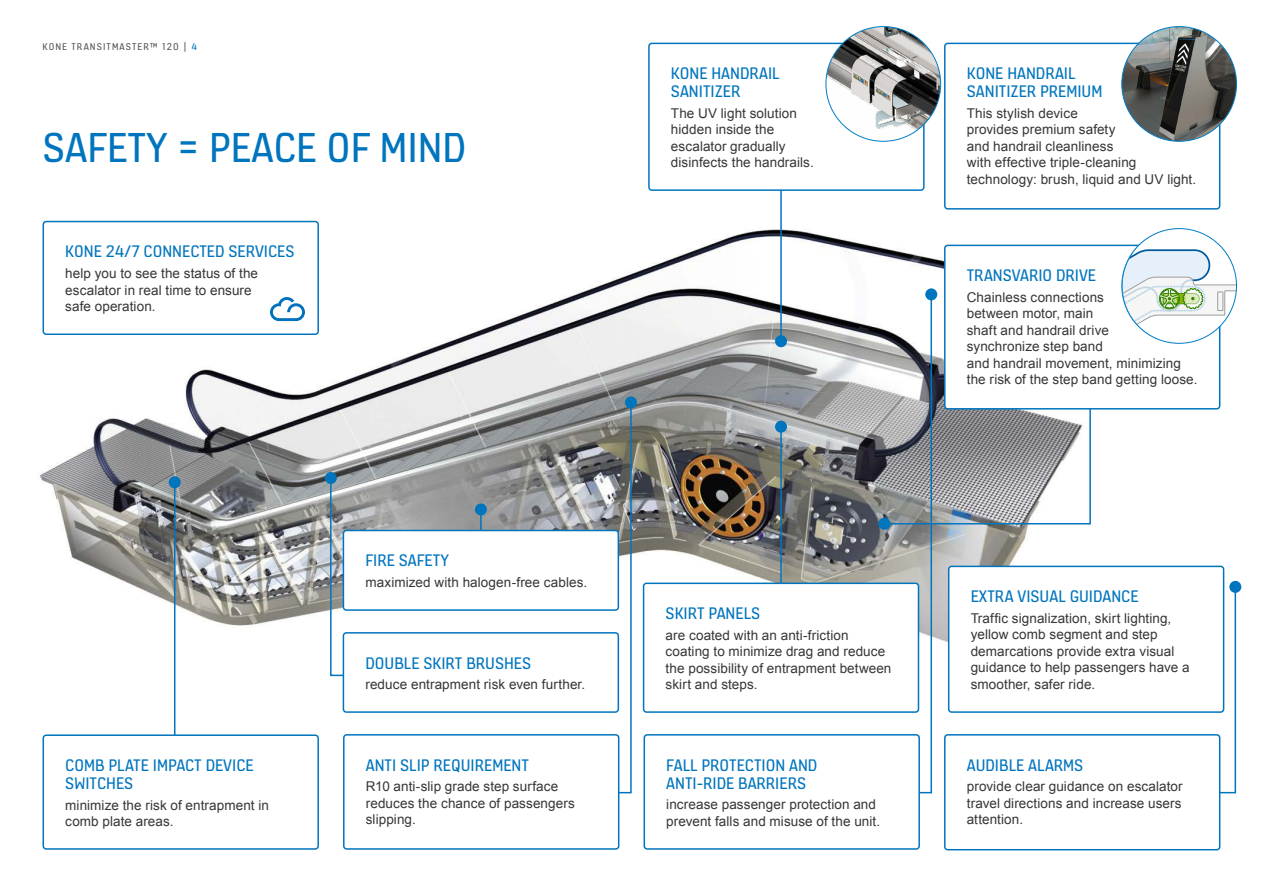
<style>
.page{position:relative;width:1263px;height:893px;background:#fff}
.page>*{position:absolute;margin:0;border:0;box-sizing:border-box;transform-origin:0 0}
.t1{font:45px "KONE Information v 13";color:#0075be}
.t2{font:18px/18px "KONE Information v 13";color:#0075be}
.t3{font:13.5px/16.5px "Arial";letter-spacing:.005em;color:#363636}
.t4{font:10.5px "KONE Information v 13";letter-spacing:.1em;color:#555}
.s1{color:#0075be}
</style>
<div class="page">
<img style="left:40px;top:186px;width:1054px;height:503px">
<svg style="left:780px;top:293px;width:153px;height:501px"></svg>
<div style="left:925px;top:288px;width:12px;height:12px;background:#0075be;border-radius:50%"></div>
<svg style="left:479px;top:401px;width:153px;height:393px"></svg>
<div style="left:625px;top:396px;width:12px;height:12px;background:#0075be;border-radius:50%"></div>
<svg style="left:329px;top:476px;width:153px;height:201px"></svg>
<div style="left:325px;top:472px;width:12px;height:12px;background:#0075be;border-radius:50%"></div>
<svg style="left:1220px;top:585px;width:17px;height:209px"></svg>
<div style="left:1229px;top:581px;width:12px;height:12px;background:#0075be;border-radius:50%"></div>
<svg style="left:883px;top:346px;width:209px;height:179px"></svg>
<div style="left:878px;top:518px;width:12px;height:12px;background:#0075be;border-radius:50%"></div>
<hr style="left:174px;top:482px;width:1px;height:311px;background:#0075be">
<div style="left:169px;top:476px;width:12px;height:12px;background:#0075be;border-radius:50%"></div>
<hr style="left:480px;top:509px;width:2px;height:68px;background:#0075be">
<div style="left:475px;top:503px;width:12px;height:12px;background:#0075be;border-radius:50%"></div>
<hr style="left:780px;top:427px;width:2px;height:228px;background:#0075be">
<div style="left:775px;top:421px;width:12px;height:12px;background:#0075be;border-radius:50%"></div>
<hr style="left:780px;top:117px;width:2px;height:224px;background:#0075be">
<div style="left:775px;top:335px;width:12px;height:12px;background:#0075be;border-radius:50%"></div>
<div style="left:944px;top:734px;width:276px;height:116px;border:2px solid #0075be;border-radius:3px"></div>
<div style="left:945px;top:43px;width:275px;height:166px;background:#fff;border-radius:3px"></div>
<div style="left:944px;top:43px;width:276px;height:167px;border:2px solid #0075be;border-radius:3px"></div>
<div style="left:643px;top:583px;width:275px;height:129px;background:#fff;border-radius:3px"></div>
<div style="left:643px;top:583px;width:276px;height:130px;border:2px solid #0075be;border-radius:3px"></div>
<div style="left:343px;top:530px;width:275px;height:80px;background:#fff;border-radius:3px"></div>
<div style="left:343px;top:530px;width:276px;height:81px;border:2px solid #0075be;border-radius:3px"></div>
<div style="left:344px;top:735px;width:275px;height:114px;background:#fff;border-radius:3px"></div>
<div style="left:343px;top:734px;width:276px;height:116px;border:2px solid #0075be;border-radius:3px"></div>
<div style="left:343px;top:633px;width:275px;height:79px;background:#fff;border-radius:3px"></div>
<div style="left:343px;top:632px;width:276px;height:81px;border:2px solid #0075be;border-radius:3px"></div>
<div style="left:43px;top:735px;width:275px;height:114px;background:#fff;border-radius:3px"></div>
<div style="left:43px;top:734px;width:276px;height:116px;border:2px solid #0075be;border-radius:3px"></div>
<div style="left:644px;top:735px;width:275px;height:114px;background:#fff;border-radius:3px"></div>
<div style="left:643px;top:734px;width:277px;height:116px;border:2px solid #0075be;border-radius:3px"></div>
<div style="left:649px;top:43px;width:275px;height:147px;background:#fff;border-radius:3px"></div>
<div style="left:648px;top:43px;width:276px;height:148px;border:2px solid #0075be;border-radius:3px"></div>
<div style="left:945px;top:245px;width:275px;height:164px;background:#fff;border-radius:3px"></div>
<div style="left:944px;top:245px;width:276px;height:165px;border:2px solid #0075be;border-radius:3px"></div>
<div style="left:949px;top:566px;width:274px;height:146px;background:#fff;border-radius:3px"></div>
<div style="left:948px;top:566px;width:276px;height:147px;border:2px solid #0075be;border-radius:3px"></div>
<svg style="left:1122px;top:229px;width:114px;height:114px"></svg>
<img style="left:1122px;top:27px;width:114px;height:114px;border-radius:57px">
<img style="left:826px;top:27px;width:115px;height:114px;border-radius:57px">
<div style="left:43px;top:222px;width:275px;height:112px;background:#fff;border-radius:3px"></div>
<div style="left:43px;top:221px;width:276px;height:114px;border:2px solid #0075be;border-radius:3px"></div>
<svg style="left:270px;top:297px;width:35px;height:24px"></svg>
<p class="t4" style="left:43px;top:39px;width:156px">KONE TRANSITMASTER™ 120 | <span class="s1">4</span></p>
<h1 class="t1" style="left:43px;top:117px;width:425px">SAFETY = PEACE OF MIND</h1>
<h2 class="t2" style="left:65px;top:242px;width:231px">KONE 24/7 CONNECTED SERVICES</h2>
<p class="t3" style="left:65px;top:265px;width:194px">help you to see the status of the escalator in real time to ensure safe operation.</p>
<h2 class="t2" style="left:65px;top:755px;width:190px">COMB PLATE IMPACT DEVICE<br>SWITCHES</h2>
<p class="t3" style="left:65px;top:797px;width:205px">minimize the risk of entrapment in comb plate areas.</p>
<h2 class="t2" style="left:365px;top:551px;width:85px">FIRE SAFETY</h2>
<p class="t3" style="left:365px;top:574px;width:223px">maximized with halogen-free cables.</p>
<h2 class="t2" style="left:365px;top:653px;width:167px">DOUBLE SKIRT BRUSHES</h2>
<p class="t3" style="left:365px;top:676px;width:221px">reduce entrapment risk even further.</p>
<h2 class="t2" style="left:366px;top:755px;width:165px">ANTI SLIP REQUIREMENT</h2>
<p class="t3" style="left:366px;top:778px;width:211px">R10 anti-slip grade step surface reduces the chance of passengers slipping.</p>
<h2 class="t2" style="left:671px;top:63px;width:110px">KONE HANDRAIL<br>SANITIZER</h2>
<p class="t3" style="left:671px;top:105px;width:144px">The UV light solution hidden inside the escalator gradually disinfects the handrails.</p>
<h2 class="t2" style="left:967px;top:63px;width:137px">KONE HANDRAIL<br>SANITIZER PREMIUM</h2>
<p class="t3" style="left:967px;top:105px;width:231px">This stylish device<br>provides premium safety<br>and handrail cleanliness<br>with effective triple-cleaning technology: brush, liquid and UV light.</p>
<h2 class="t2" style="left:967px;top:265px;width:131px">TRANSVARIO DRIVE</h2>
<p class="t3" style="left:967px;top:289px;width:232px">Chainless connections<br>between motor, main<br>shaft and handrail drive<br>synchronize step band<br>and handrail movement, minimizing the risk of the step band getting loose.</p>
<h2 class="t2" style="left:666px;top:603px;width:96px">SKIRT PANELS</h2>
<p class="t3" style="left:666px;top:627px;width:227px">are coated with an anti-friction coating to minimize drag and reduce the possibility of entrapment between skirt and steps.</p>
<h2 class="t2" style="left:666px;top:755px;width:153px">FALL PROTECTION AND<br>ANTI-RIDE BARRIERS</h2>
<p class="t3" style="left:666px;top:796px;width:215px">increase passenger protection and prevent falls and misuse of the unit.</p>
<h2 class="t2" style="left:971px;top:586px;width:169px">EXTRA VISUAL GUIDANCE</h2>
<p class="t3" style="left:971px;top:610px;width:220px">Traffic signalization, skirt lighting, yellow comb segment and step demarcations provide extra visual guidance to help passengers have a smoother, safer ride.</p>
<h2 class="t2" style="left:967px;top:755px;width:118px">AUDIBLE ALARMS</h2>
<p class="t3" style="left:967px;top:778px;width:217px;text-align:justify">provide clear guidance on escalator travel directions and increase users attention.</p>
</div>
